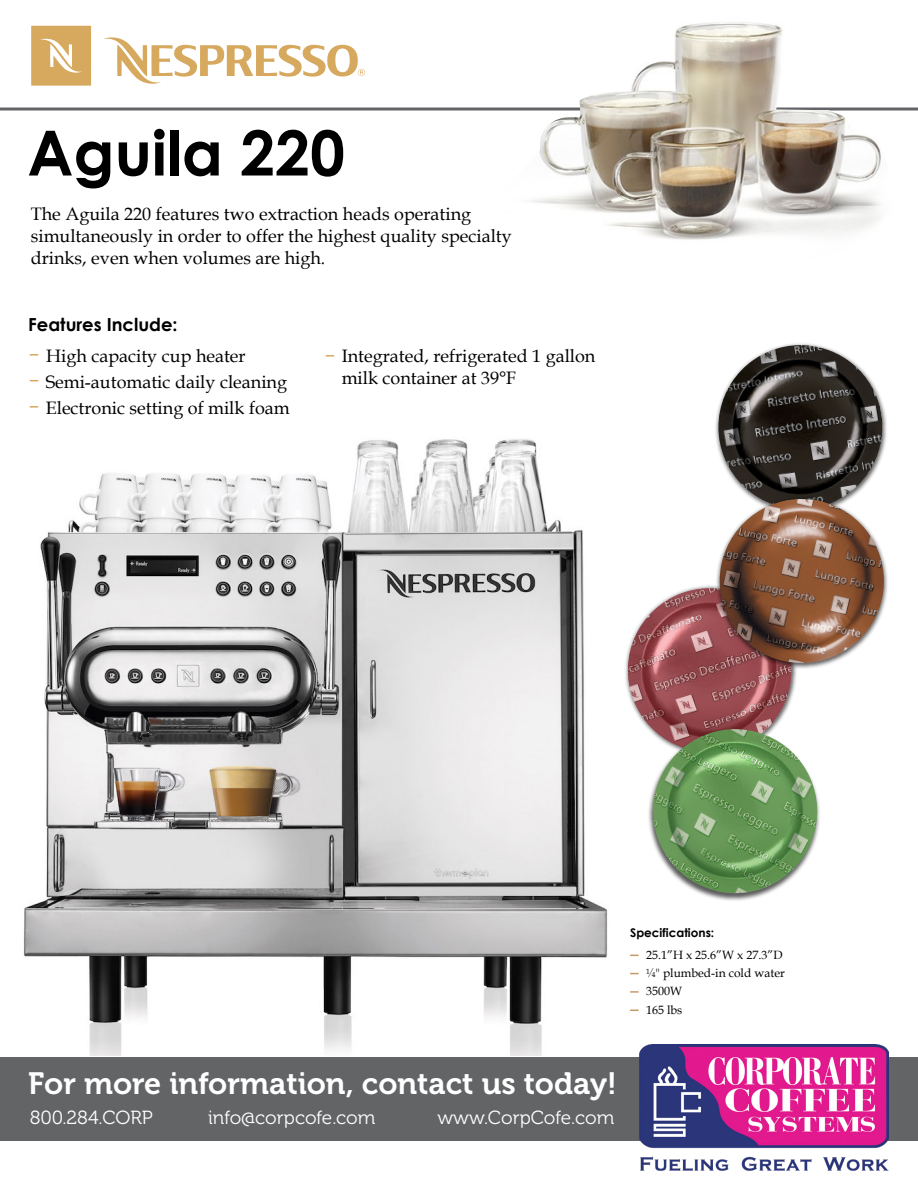
<style>
.page{position:relative;width:918px;height:1188px;background:#fff}
.page>*{position:absolute;margin:0;border:0;box-sizing:border-box;transform-origin:0 0}
.t1{font:700 62.25px "Century Gothic";color:#000}
.t2{font:30.75px "Museo 700";color:#fff}
.t3{font:18.9px "Museo 300";color:#fff}
.t4{font:18px/21.6px "Book Antiqua";color:#000}
.t5{font:700 18px "Century Gothic";color:#000}
.t6{font:12px "Book Antiqua";color:#000}
.t7{font:700 12px "Century Gothic";color:#000}
.s1{color:#231f20}
</style>
<div class="page">
<div style="left:0;top:1057px;width:918px;height:84px;background:#636466"></div>
<hr style="left:0;top:108px;width:918px;height:3px;background:#636466">
<img style="left:640px;top:1045px;width:249px;height:126px">
<svg style="left:30px;top:406px;width:8px;height:2px"></svg>
<svg style="left:326px;top:355px;width:8px;height:2px"></svg>
<svg style="left:30px;top:354px;width:8px;height:2px"></svg>
<svg style="left:104px;top:37px;width:261px;height:47px"></svg>
<svg style="left:31px;top:26px;width:60px;height:60px;background:#dab372"></svg>
<img style="left:501px;top:22px;width:402px;height:218px">
<svg style="left:630px;top:991px;width:9px;height:2px"></svg>
<img style="left:23px;top:439px;width:584px;height:617px">
<img style="left:715px;top:345px;width:172px;height:101px">
<img style="left:575px;top:535px;width:32px;height:273px">
<img style="left:625px;top:599px;width:40px;height:79px">
<img style="left:598px;top:678px;width:184px;height:273px">
<img style="left:644px;top:729px;width:176px;height:173px">
<img style="left:665px;top:446px;width:223px;height:273px">
<img style="left:719px;top:499px;width:165px;height:165px">
<h1 class="t1" style="left:27px;top:106px;width:319px">Aguila 220</h1>
<p class="t4" style="left:31px;top:203px;width:482px">The Aguila 220 features two extraction heads operating simultaneously in order to offer the highest quality specialty drinks, even when volumes are high.</p>
<p class="t5" style="left:28px;top:311px;width:151px">Features Include:</p>
<p class="t4" style="left:46px;top:345px;width:201px">High capacity cup heater</p>
<p class="t4" style="left:46px;top:368px;width:245px;line-height:26.1px">Semi-automatic daily cleaning<br>Electronic setting of milk foam</p>
<p class="t4" style="left:342px;top:345px;width:255px">Integrated, refrigerated 1 gallon milk container at 39°F</p>
<p class="t7" style="left:630px;top:924px;width:86px">Specifications:</p>
<p class="t6" style="left:646px;top:946px;width:138px">25.1”H x 25.6”W x 27.3”D</p>
<p class="t6" style="left:646px;top:964px;width:140px"><span class="s1">¼"</span> plumbed-in cold water</p>
<p class="t6" style="left:646px;top:983px;width:37px">3500W</p>
<p class="t6" style="left:646px;top:1001px;width:38px">165 lbs</p>
<h2 class="t2" style="left:28px;top:1066px;width:590px">For more information, contact us today!</h2>
<p class="t3" style="left:30px;top:1107px;width:125px">800.284.CORP</p>
<p class="t3" style="left:208px;top:1107px;width:169px">info@corpcofe.com</p>
<p class="t3" style="left:437px;top:1107px;width:178px">www.CorpCofe.com</p>
</div>
